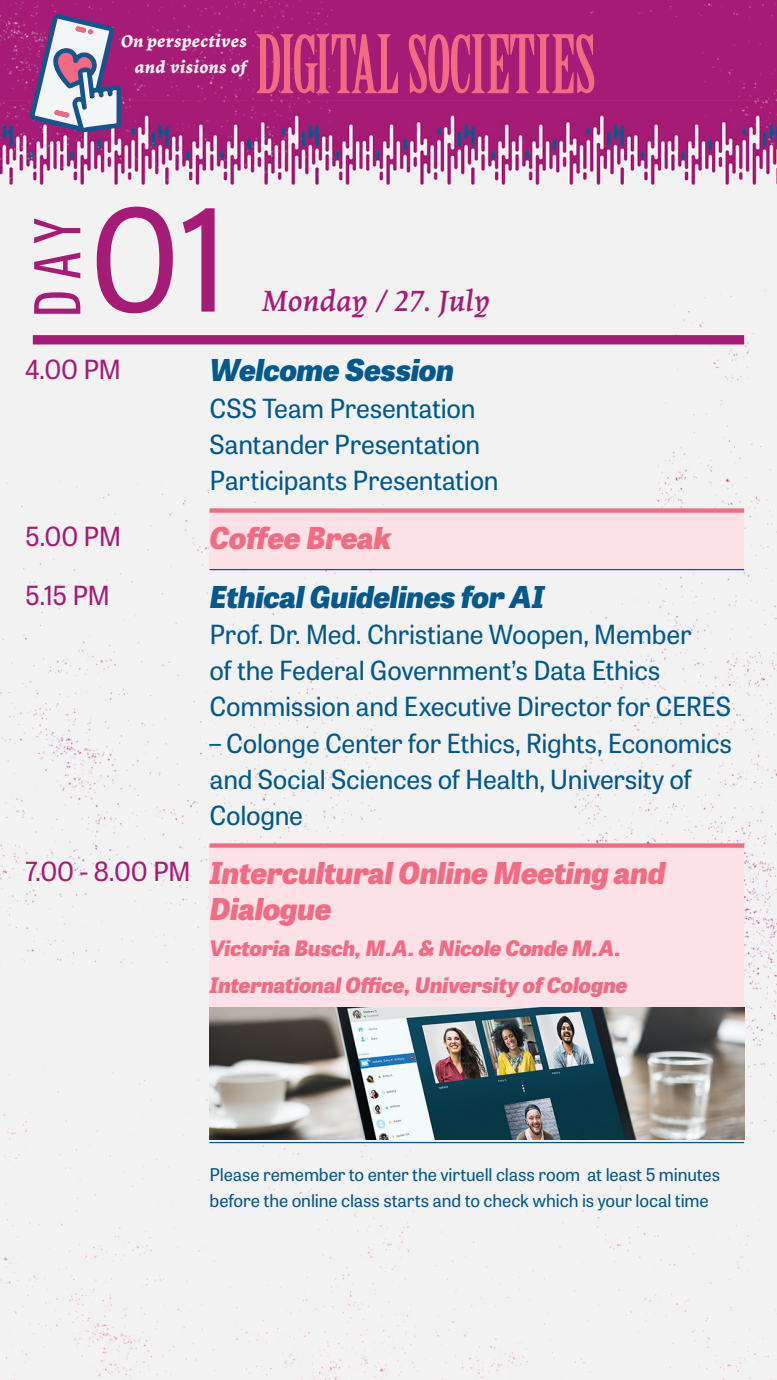
<style>
.page{position:relative;width:777px;height:1380px;background:#fff}
.page>*{position:absolute;margin:0;border:0;box-sizing:border-box;transform-origin:0 0}
.t1{font:140.56px "Tablet Gothic";color:#a61b75}
.t2{font:62.81px "Tablet Gothic Compressed";color:#a61b75}
.Highlight{font:italic 800 30px/36.2px "Tablet Gothic";letter-spacing:-.01em;color:#f16b83}
.Bullets{font:italic 800 30px "Tablet Gothic";letter-spacing:-.01em;color:#03588c}
.Text_Paragraph{font:italic 30px "Lapture Caption";letter-spacing:-.005em;color:#a61b75}
.Bullets-2{font:26.25px/36.2px "Tablet Gothic";letter-spacing:-.01em;color:#03588c}
.Time{font:26.25px "Tablet Gothic";letter-spacing:-.025em;color:#a61b75}
.Highlight-2{font:italic 800 21.25px/36.2px "Tablet Gothic";letter-spacing:-.01em;color:#f16b83}
.Reminder{font:17.5px/26.2px "Tablet Gothic";letter-spacing:-.005em;color:#03588c}
.t3{font:italic 700 17.31px "Lapture Caption";color:#f2f2f2}
</style>
<div class="page">
<img style="left:0;top:0;width:776px;height:1380px">
<div style="left:209px;top:513px;width:534px;height:57px;background:#fce1e6"></div>
<div style="left:209px;top:508px;width:534px;height:5px;background:#f16b83"></div>
<hr style="left:209px;top:569px;width:534px;height:1px;background:#03588c">
<div style="left:209px;top:848px;width:534px;height:202px;background:#fce1e6"></div>
<div style="left:209px;top:843px;width:534px;height:5px;background:#f16b83"></div>
<div style="left:33px;top:335px;width:710px;height:9px;background:#a61b75"></div>
<hr style="left:209px;top:1142px;width:534px;height:1px;background:#03588c">
<svg style="left:30px;top:13px;width:91px;height:119px"></svg>
<svg style="left:256px;top:34px;width:142px;height:59px;background:#c73f7b"></svg>
<svg style="left:408px;top:34px;width:186px;height:59px;background:#c63e7b"></svg>
<img style="left:209px;top:1008px;width:534px;height:131px">
<p class="t3" style="left:121px;top:30px;width:128px">On perspectives</p>
<p class="t3" style="left:135px;top:56px;width:114px">and visions of</p>
<p class="t2" style="left:15px;top:317px;width:100px;rotate:-90deg">DAY</p>
<p class="t1" style="left:89px;top:163px;width:140px">01</p>
<p class="Text_Paragraph" style="left:261px;top:283px;width:230px">Monday / 27. July</p>
<p class="Time" style="left:25px;top:351px;width:98px">4.00 PM</p>
<p class="Time" style="left:25px;top:518px;width:98px">5.00 PM</p>
<p class="Time" style="left:25px;top:577px;width:87px">5.15 PM</p>
<p class="Time" style="left:25px;top:853px;width:167px">7.00 - 8.00 PM</p>
<p class="Bullets" style="left:209px;top:346px;width:246px">Welcome Session</p>
<p class="Bullets-2" style="left:209px;top:389px;width:290px">CSS Team Presentation<br>Santander Presentation<br>Participants Presentation</p>
<p class="Highlight" style="left:209px;top:517px;width:183px">Coffee Break</p>
<p class="Bullets" style="left:209px;top:573px;width:336px">Ethical Guidelines for AI</p>
<p class="Bullets-2" style="left:209px;top:615px;width:522px">Prof. Dr. Med. Christiane Woopen, Member<br>of the Federal Government’s Data Ethics<br>Commission and Executive Director for CERES</p>
<p class="Bullets-2" style="left:209px;top:724px;width:523px">– Colonge Center for Ethics, Rights, Economics and Social Sciences of Health, University of<br>Cologne</p>
<p class="Highlight" style="left:209px;top:852px;width:457px">Intercultural Online Meeting and<br>Dialogue</p>
<p class="Highlight-2" style="left:209px;top:929px;width:423px">Victoria Busch, M.A. &amp; Nicole Conde M.A.<br>International Office, University of CologneМ</p>
<p class="Reminder" style="left:209px;top:1160px;width:512px">Please remember to enter the virtuell class room at least 5 minutes before the online class starts and to check which is your local time</p>
</div>
